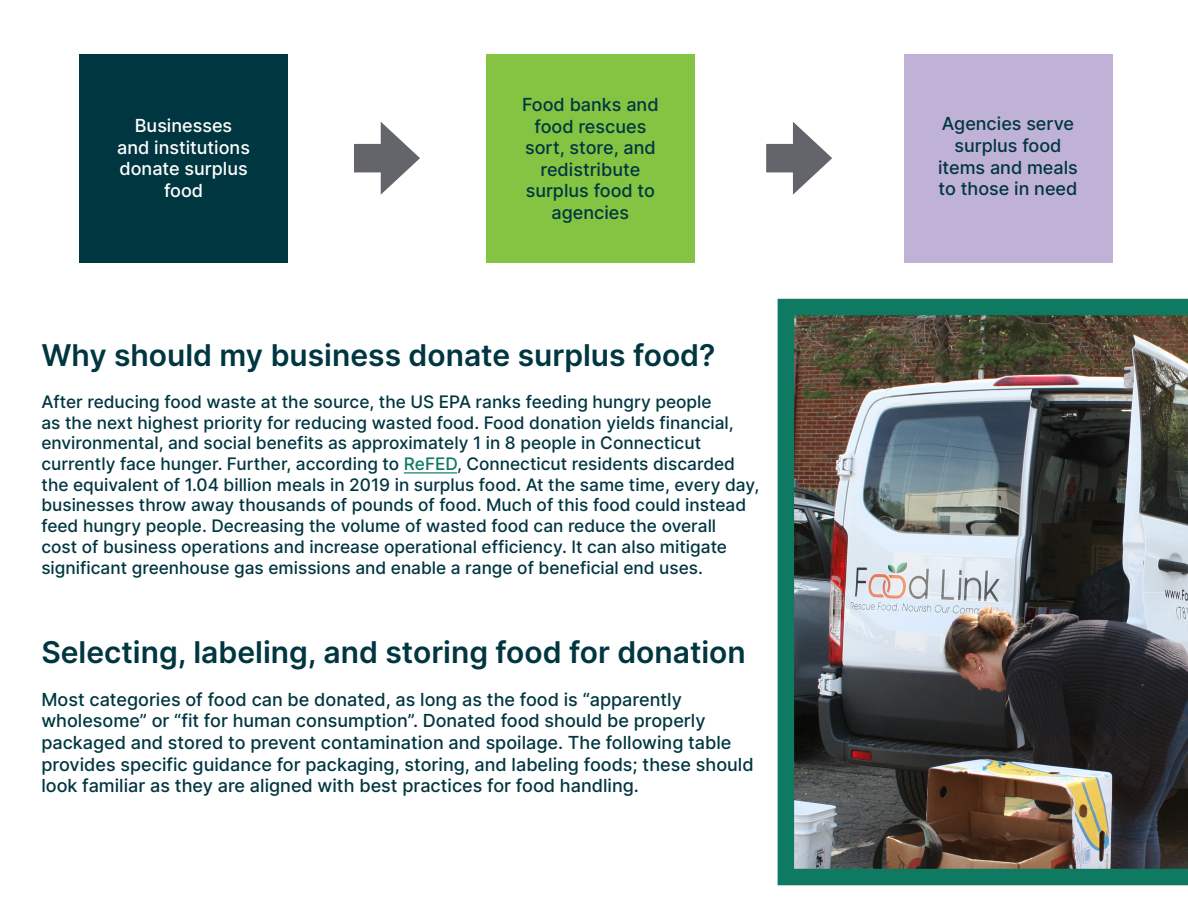
<style>
.page{position:relative;width:1188px;height:918px;background:#fff}
.page>*{position:absolute;margin:0;border:0;box-sizing:border-box;transform-origin:0 0}
.t1{font:600 30px "Inter";color:#003640}
.t2{font:500 18px/21.6px "Inter";color:#003640;text-align:center}
.t3{font:500 18px/21.6px "Inter";color:#fff;text-align:center}
.t4{font:500 17.25px/20.9px "Inter";color:#003640}
.s1{color:#0e7a62}
</style>
<div class="page">
<hr style="left:404px;top:472px;width:53px;height:1px;background:#0e7a62">
<img style="left:778px;top:299px;width:410px;height:586px">
<div style="left:79px;top:54px;width:209px;height:209px;background:#003640"></div>
<div style="left:486px;top:54px;width:209px;height:209px;background:#84c442"></div>
<div style="left:904px;top:54px;width:208px;height:209px;background:#c0b1d6"></div>
<div style="left:354px;top:144px;width:41px;height:28px;background:#63656a"></div>
<svg style="left:381px;top:122px;width:39px;height:73px"></svg>
<div style="left:766px;top:144px;width:41px;height:28px;background:#63656a"></div>
<svg style="left:793px;top:122px;width:39px;height:73px"></svg>
<p class="t3" style="left:117px;top:114px;width:134px">Businesses and institutions donate surplus food</p>
<p class="t2" style="left:522px;top:93px;width:138px">Food banks and food rescues sort, store, and redistribute surplus food to agencies</p>
<p class="t1" style="left:41px;top:333px;width:676px">Why should my business donate surplus food?</p>
<p class="t4" style="left:41px;top:391px;width:720px">After reducing food waste at the source, the US EPA ranks feeding hungry people<br>as the next highest priority for reducing wasted food. Food donation yields financial, environmental, and social benefits as approximately 1 in 8 people in Connecticut currently face hunger. Further, according to <span class="s1">ReFED</span>, Connecticut residents discarded the equivalent of 1.04 billion meals in 2019 in surplus food. At the same time, every day, businesses throw away thousands of pounds of food. Much of this food could instead feed hungry people. Decreasing the volume of wasted food can reduce the overall<br>cost of business operations and increase operational efficiency. It can also mitigate significant greenhouse gas emissions and enable a range of beneficial end uses.</p>
<p class="t1" style="left:41px;top:630px;width:706px">Selecting, labeling, and storing food for donation</p>
<p class="t2" style="left:41px;top:688px;width:714px;text-align:left">Most categories of food can be donated, as long as the food is “apparently wholesome” or “fit for human consumption”. Donated food should be properly packaged and stored to prevent contamination and spoilage. The following table provides specific guidance for packaging, storing, and labeling foods; these should look familiar as they are aligned with best practices for food handling.</p>
<p class="t2" style="left:938px;top:113px;width:141px">Agencies serve surplus food items and meals to those in need</p>
</div>
